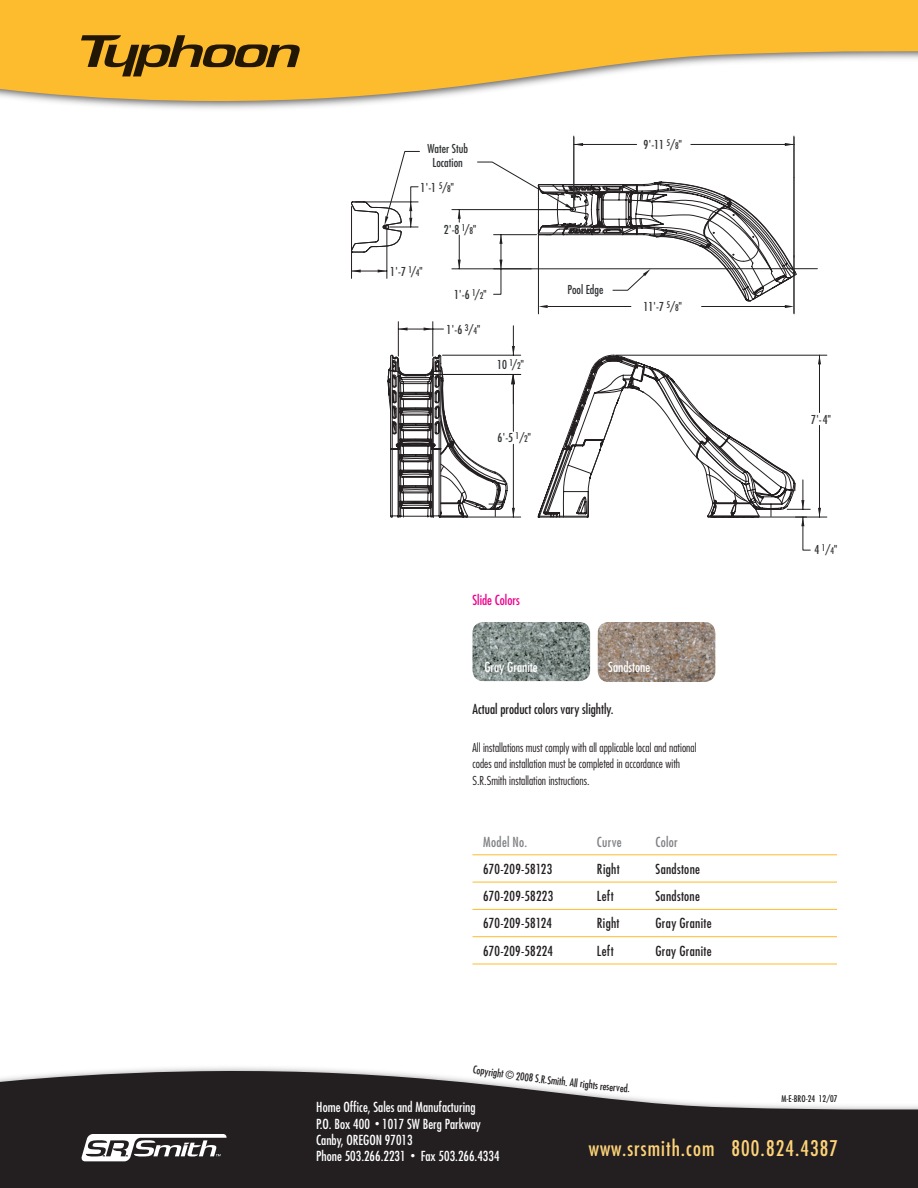
<style>
.page{position:relative;width:918px;height:1188px;background:#fff}
.page>*{position:absolute;margin:0;border:0;box-sizing:border-box;transform-origin:0 0}
.t1{font:condensed 21px "Futura";letter-spacing:.05em;color:#fed378}
.t2{font:condensed 13.5px/16.2px "Futura";color:#fff}
.t3{font:condensed 13.5px "Futura";letter-spacing:.02em;color:#231f20}
.t4{font:condensed 13.5px "Futura";color:#231f20}
.t5{font:condensed 13.5px "Futura";letter-spacing:.025em;color:#808285}
.t6{font:condensed 13.5px "Futura";color:#ed028c}
.t7{font:300 condensed 12px/16.5px "Futura";color:#231f20}
.t8{font:condensed 12px/14.2px "Futura";color:#323436;text-align:center}
.t9{font:condensed 10.5px "Futura";color:#231f20}
.t10{font:condensed 9px "Futura";color:#231f20}
.s1{font-size:9px}
</style>
<div class="page">
<svg style="left:0;top:0;width:918px;height:107px;fill:#fdbb2e"></svg>
<svg style="left:0;top:1067px;width:918px;height:121px;fill:#231f20"></svg>
<svg style="left:81px;top:35px;width:219px;height:41px;background:#af801f"></svg>
<hr style="left:472px;top:854px;width:365px;height:1px;background:#fdbb2e">
<hr style="left:472px;top:882px;width:365px;height:1px;background:#fdbb2e">
<hr style="left:472px;top:909px;width:365px;height:1px;background:#fdbb2e">
<hr style="left:472px;top:936px;width:365px;height:1px;background:#fdbb2e">
<hr style="left:472px;top:964px;width:365px;height:1px;background:#fdbb2e">
<img style="left:473px;top:622px;width:117px;height:59px;border-radius:11px">
<img style="left:598px;top:622px;width:117px;height:60px;border-radius:11px">
<svg style="left:576px;top:143px;width:7px;height:3px"></svg>
<svg style="left:785px;top:143px;width:9px;height:3px"></svg>
<hr style="left:574px;top:137px;width:1px;height:70px;background:#231f20">
<hr style="left:574px;top:144px;width:63px;height:1px;background:#231f20">
<hr style="left:691px;top:144px;width:103px;height:1px;background:#231f20">
<svg style="left:458px;top:260px;width:3px;height:9px"></svg>
<hr style="left:452px;top:209px;width:119px;height:1px;background:#231f20">
<hr style="left:452px;top:269px;width:79px;height:1px;background:#231f20">
<svg style="left:458px;top:210px;width:3px;height:12px"></svg>
<hr style="left:459px;top:235px;width:1px;height:34px;background:#231f20">
<svg style="left:352px;top:270px;width:9px;height:3px"></svg>
<svg style="left:378px;top:270px;width:9px;height:3px"></svg>
<hr style="left:351px;top:207px;width:1px;height:71px;background:#231f20">
<hr style="left:387px;top:230px;width:1px;height:48px;background:#231f20">
<hr style="left:352px;top:271px;width:35px;height:1px;background:#231f20">
<svg style="left:351px;top:151px;width:69px;height:101px"></svg>
<svg style="left:818px;top:358px;width:3px;height:6px"></svg>
<svg style="left:818px;top:508px;width:3px;height:9px"></svg>
<hr style="left:616px;top:355px;width:211px;height:1px;background:#231f20">
<hr style="left:737px;top:517px;width:90px;height:1px;background:#231f20">
<hr style="left:819px;top:355px;width:1px;height:58px;background:#231f20">
<hr style="left:819px;top:425px;width:1px;height:92px;background:#231f20">
<svg style="left:537px;top:355px;width:274px;height:195px"></svg>
<hr style="left:398px;top:322px;width:1px;height:34px;background:#231f20">
<hr style="left:433px;top:322px;width:1px;height:34px;background:#231f20">
<hr style="left:443px;top:355px;width:78px;height:1px;background:#231f20">
<svg style="left:388px;top:326px;width:128px;height:192px"></svg>
<hr style="left:466px;top:517px;width:55px;height:1px;background:#231f20">
<hr style="left:428px;top:374px;width:93px;height:1px;background:#231f20">
<hr style="left:513px;top:444px;width:1px;height:73px;background:#231f20">
<hr style="left:513px;top:374px;width:1px;height:57px;background:#231f20">
<hr style="left:538px;top:220px;width:1px;height:94px;background:#231f20">
<hr style="left:794px;top:256px;width:1px;height:58px;background:#231f20">
<svg style="left:477px;top:162px;width:320px;height:146px"></svg>
<hr style="left:531px;top:268px;width:286px;height:1px;background:#231f20">
<hr style="left:794px;top:136px;width:1px;height:177px;background:#323436">
<hr style="left:573px;top:136px;width:1px;height:71px;background:#323436">
<svg style="left:81px;top:1134px;width:146px;height:27px"></svg>
<svg style="left:473px;top:1067px;width:12px;height:10px"></svg>
<p class="t8" style="left:427px;top:141px;width:42px">Water Stub<br>Location</p>
<p class="t8" style="left:420px;top:180px;width:35px">1'-1 <sup>5</sup>/<span class="s1">8</span>"</p>
<p class="t8" style="left:444px;top:222px;width:34px">2'-8 <sup>1</sup>/<span class="s1">8</span>"</p>
<p class="t8" style="left:390px;top:264px;width:34px">1'-7 <sup>1</sup>/<span class="s1">4</span>"</p>
<p class="t8" style="left:454px;top:287px;width:34px">1'-6 <sup>1</sup>/<span class="s1">2</span>"</p>
<p class="t8" style="left:447px;top:322px;width:35px">1'-6 <sup>3</sup>/<span class="s1">4</span>"</p>
<p class="t8" style="left:497px;top:357px;width:28px">10 <sup>1</sup>/<span class="s1">2</span>"</p>
<p class="t8" style="left:497px;top:430px;width:35px">6'-5 <sup>1</sup>/<span class="s1">2</span>"</p>
<p class="t8" style="left:567px;top:282px;width:37px">Pool Edge</p>
<p class="t8" style="left:643px;top:137px;width:40px">9'-11 <sup>5</sup>/<span class="s1">8</span>"</p>
<p class="t8" style="left:643px;top:300px;width:40px">11'-7 <sup>5</sup>/<span class="s1">8</span>"</p>
<p class="t6" style="left:472px;top:592px;width:49px">Slide Colors</p>
<p class="t2" style="left:484px;top:658px;width:55px">Gray Granite</p>
<p class="t2" style="left:608px;top:658px;width:44px">Sandstone</p>
<p class="t4" style="left:472px;top:701px;width:143px">Actual product colors vary slightly.</p>
<p class="t7" style="left:472px;top:739px;width:226px">All installations must comply with all applicable local and national codes and installation must be completed in accordance with<br>S.R.Smith installation instructions.</p>
<p class="t5" style="left:483px;top:833px;width:46px">Model No.</p>
<p class="t5" style="left:597px;top:833px;width:26px">Curve</p>
<p class="t5" style="left:655px;top:833px;width:24px">Color</p>
<p class="t3" style="left:483px;top:860px;width:70px">670-209-58123</p>
<p class="t3" style="left:597px;top:860px;width:24px">Right</p>
<p class="t3" style="left:655px;top:860px;width:46px">Sandstone</p>
<p class="t3" style="left:483px;top:888px;width:71px">670-209-58223</p>
<p class="t3" style="left:597px;top:888px;width:18px">Left</p>
<p class="t3" style="left:655px;top:888px;width:46px">Sandstone</p>
<p class="t3" style="left:483px;top:915px;width:70px">670-209-58124</p>
<p class="t3" style="left:597px;top:915px;width:24px">Right</p>
<p class="t3" style="left:655px;top:915px;width:58px">Gray Granite</p>
<p class="t3" style="left:483px;top:942px;width:71px">670-209-58224</p>
<p class="t3" style="left:597px;top:942px;width:18px">Left</p>
<p class="t3" style="left:655px;top:942px;width:58px">Gray Granite</p>
<p class="t8" style="left:811px;top:412px;width:21px">7'-4"</p>
<p class="t8" style="left:814px;top:542px;width:24px">4 <sup>1</sup>/<span class="s1">4</span>"</p>
<p class="t9" style="left:486px;top:1065px;width:46px;rotate:8deg">yright © 200</p>
<p class="t9" style="left:530px;top:1071px;width:47px;rotate:7deg">8 S.R.Smith. A</p>
<p class="t9" style="left:575px;top:1076px;width:41px;rotate:6deg">ll rights rese</p>
<p class="t9" style="left:614px;top:1081px;width:18px;rotate:5deg">rved.</p>
<p class="t10" style="left:781px;top:1093px;width:58px">M-E-BRO-24 12/07</p>
<p class="t2" style="left:316px;top:1099px;width:185px">Home Office, Sales and Manufacturing<br>P.O. Box 400 <span class="s1">•</span> 1017 SW Berg Parkway<br>Canby, OREGON 97013<br>Phone 503.266.2231 <span class="s1">•</span> Fax 503.266.4334</p>
<h1 class="t1" style="left:589px;top:1135px;width:251px">www.srsmith.com 800.824.4387</h1>
</div>
